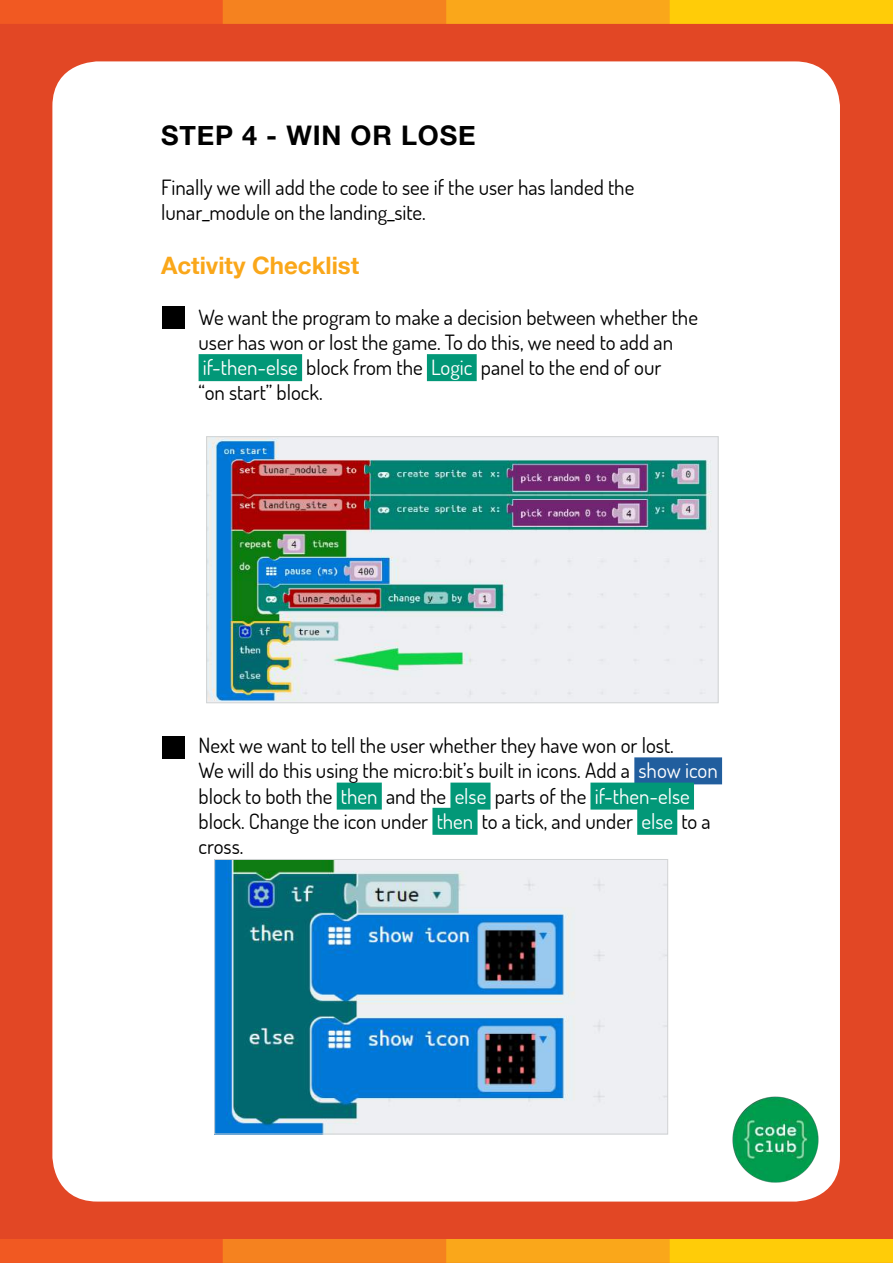
<style>
.page{position:relative;width:893px;height:1263px;background:#e24725}
.page>*{position:absolute;margin:0;border:0;box-sizing:border-box;transform-origin:0 0}
.t1{font:700 27px "Helvetica Neue";letter-spacing:.03em;color:#000}
.t2{font:700 24px "Helvetica Neue";color:#faa71a}
.t3{font:21px/25.2px "Dosis";color:#000}
.s1{color:#fff}
</style>
<div class="page">
<div style="left:52px;top:61px;width:788px;height:1140px;background:#fff;border-radius:45px"></div>
<img style="left:0;top:0;width:893px;height:24px">
<img style="left:0;top:1239px;width:893px;height:24px">
<img style="left:732px;top:1096px;width:87px;height:87px">
<div style="left:199px;top:354px;width:103px;height:27px;background:#029878"></div>
<div style="left:427px;top:354px;width:50px;height:27px;background:#029878"></div>
<div style="left:634px;top:757px;width:88px;height:27px;background:#215e9e"></div>
<div style="left:337px;top:782px;width:45px;height:27px;background:#029878"></div>
<div style="left:450px;top:782px;width:40px;height:27px;background:#029878"></div>
<div style="left:590px;top:782px;width:104px;height:27px;background:#029878"></div>
<div style="left:432px;top:808px;width:46px;height:27px;background:#029878"></div>
<div style="left:637px;top:808px;width:40px;height:27px;background:#029878"></div>
<div style="left:162px;top:306px;width:23px;height:22px;background:#000"></div>
<div style="left:162px;top:737px;width:23px;height:22px;background:#000"></div>
<img style="left:208px;top:438px;width:508px;height:263px">
<div style="left:206px;top:436px;width:512px;height:267px;border:1px solid #d1d3d4"></div>
<img style="left:216px;top:861px;width:450px;height:271px">
<div style="left:214px;top:859px;width:454px;height:275px;border:1px solid #d1d3d4"></div>
<p class="t1" style="left:161px;top:114px;width:316px">STEP 4 - WIN OR LOSE</p>
<p class="t3" style="left:161px;top:174px;width:475px">Finally we will add the code to see if the user has landed the lunar_module on the landing_site.</p>
<p class="t2" style="left:161px;top:247px;width:200px">Activity Checklist</p>
<p class="t3" style="left:199px;top:304px;width:501px">We want the program to make a decision between whether the user has won or lost the game. To do this, we need to add an <span class="s1">if-then-else</span> block from the <span class="s1">Logic</span> panel to the end of our<br>“on start” block.</p>
<p class="t3" style="left:199px;top:732px;width:521px">Next we want to tell the user whether they have won or lost.<br>We will do this using the micro:bit’s built in icons. Add a <span class="s1">show icon </span>block to both the <span class="s1">then</span> and the <span class="s1">else</span> parts of the <span class="s1">if-then-else </span>block. Change the icon under <span class="s1">then</span> to a tick, and under <span class="s1">else</span> to a cross.</p>
</div>
